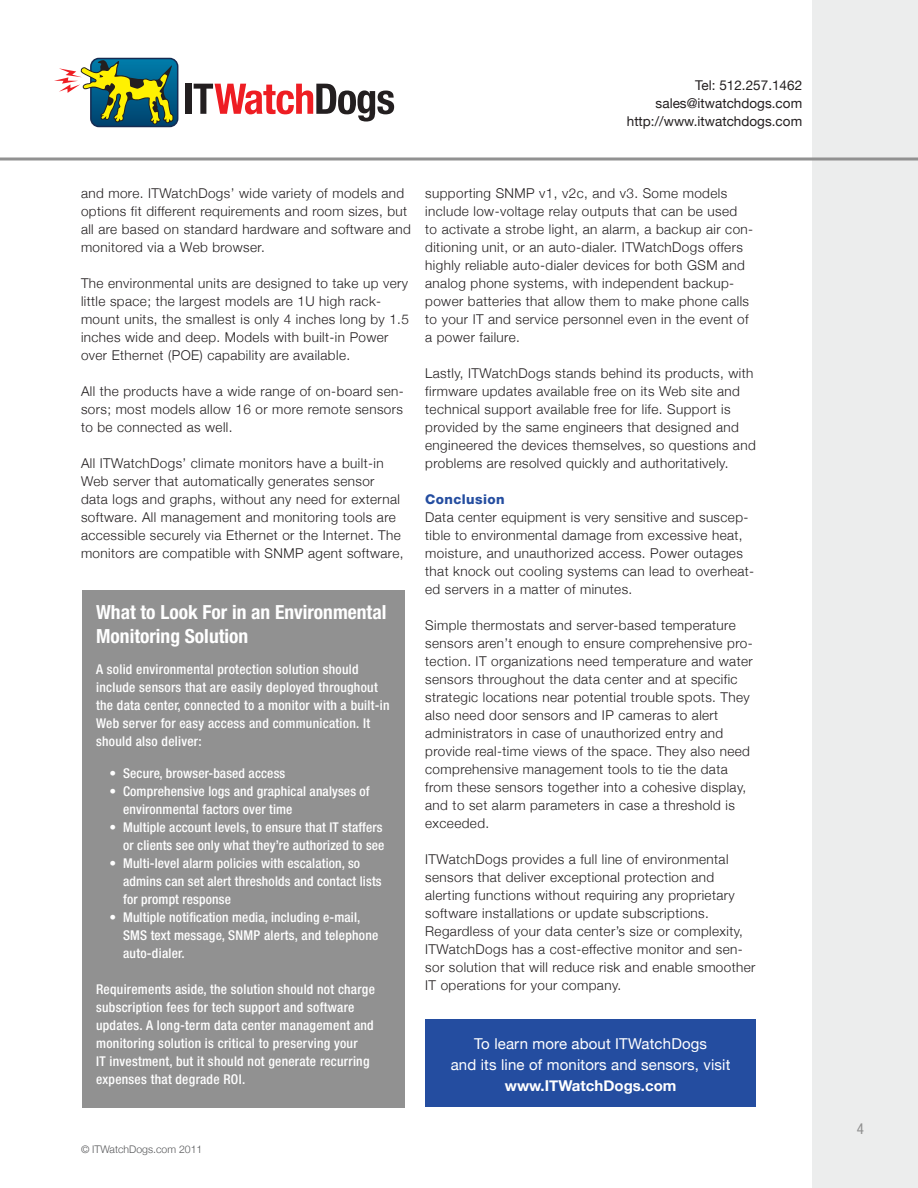
<style>
.page{position:relative;width:918px;height:1188px;background:#fff}
.page>*{position:absolute;margin:0;border:0;box-sizing:border-box;transform-origin:0 0}
.t1{font:700 condensed 19.5px/24px "Helvetica Neue";color:#fff}
.t2{font:15px/21px "Helvetica Neue";letter-spacing:.01em;color:#fff;text-align:center}
.t3{font:condensed 15px "Helvetica Neue";color:#919191}
.t4{font:300 13.5px/18px "Helvetica Neue";letter-spacing:.03em;color:#231f20}
.t5{font:500 condensed 13.5px/18px "Helvetica Neue";letter-spacing:.02em;color:#fff}
.t6{font:13.5px/18px "Helvetica Neue";color:#231f20;text-align:right}
.t7{font:800 13.5px "Helvetica Neue LT Std";letter-spacing:.03em;color:#244da0}
.t8{font:300 10.5px "Helvetica Neue";color:#57585a}
.s1{font-weight:700}
</style>
<div class="page">
<div style="left:812px;top:0;width:106px;height:1188px;background:#eceded"></div>
<hr style="left:0;top:158px;width:918px;height:2px;background:#919191">
<div style="left:186px;top:84px;width:6px;height:30px;background:#231f20"></div>
<svg style="left:194px;top:84px;width:200px;height:38px"></svg>
<div style="left:90px;top:58px;width:88px;height:69px;border:2px solid #152b52;border-radius:8px"></div>
<svg style="left:54px;top:59px;width:124px;height:67px"></svg>
<div style="left:83px;top:590px;width:322px;height:518px;background:#919191"></div>
<div style="left:425px;top:1019px;width:331px;height:88px;background:#244da0"></div>
<p class="t6" style="left:627px;top:76px;width:177px">Tel: 512.257.1462 sales@itwatchdogs.com http://www.itwatchdogs.com</p>
<p class="t4" style="left:81px;top:184px;width:331px">and more. ITWatchDogs’ wide variety of models and options fit different requirements and room sizes, but all are based on standard hardware and software and monitored via a Web browser.</p>
<p class="t4" style="left:81px;top:274px;width:329px">The environmental units are designed to take up very little space; the largest models are 1U high rack&shy;mount units, the smallest is only 4 inches long by 1.5 inches wide and deep. Models with built-in Power over Ethernet (POE) capability are available.</p>
<p class="t4" style="left:81px;top:382px;width:324px;text-align:justify">All the products have a wide range of on-board sen&shy;sors; most models allow 16 or more remote sensors to be connected as well.</p>
<p class="t4" style="left:81px;top:454px;width:324px">All ITWatchDogs’ climate monitors have a built-in Web server that automatically generates sensor data logs and graphs, without any need for external software. All management and monitoring tools are accessible securely via Ethernet or the Internet. The monitors are compatible with SNMP agent software,</p>
<p class="t1" style="left:96px;top:600px;width:292px">What to Look For in an Environmental<br>Monitoring Solution</p>
<p class="t5" style="left:96px;top:660px;width:295px">A solid environmental protection solution should include sensors that are easily deployed throughout the data center, connected to a monitor with a built-in Web server for easy access and communication. It should also deliver:</p>
<p class="t5" style="left:110px;top:764px;width:177px">• Secure, browser-based access</p>
<p class="t5" style="left:123px;top:782px;width:248px;text-indent:-14px">• Comprehensive logs and graphical analyses of environmental factors over time</p>
<p class="t5" style="left:110px;top:818px;width:276px;text-align:right">• Multiple account levels, to ensure that IT staffers or clients see only what they’re authorized to see</p>
<p class="t5" style="left:123px;top:854px;width:260px;text-indent:-14px">• Multi-level alarm policies with escalation, so admins can set alert thresholds and contact lists for prompt response</p>
<p class="t5" style="left:123px;top:908px;width:257px;text-indent:-14px">• Multiple notification media, including e-mail,<br>SMS text message, SNMP alerts, and telephone auto-dialer.</p>
<p class="t5" style="left:96px;top:980px;width:280px">Requirements aside, the solution should not charge subscription fees for tech support and software updates. A long-term data center management and monitoring solution is critical to preserving your<br>IT investment, but it should not generate recurring expenses that degrade ROI.</p>
<p class="t4" style="left:425px;top:184px;width:329px">supporting SNMP v1, v2c, and v3. Some models include low-voltage relay outputs that can be used<br>to activate a strobe light, an alarm, a backup air con&shy;ditioning unit, or an auto-dialer. ITWatchDogs offers highly reliable auto-dialer devices for both GSM and analog phone systems, with independent backup&shy;power batteries that allow them to make phone calls to your IT and service personnel even in the event of a power failure.</p>
<p class="t4" style="left:425px;top:364px;width:332px">Lastly, ITWatchDogs stands behind its products, with firmware updates available free on its Web site and technical support available free for life. Support is provided by the same engineers that designed and engineered the devices themselves, so questions and problems are resolved quickly and authoritatively.</p>
<p class="t7" style="left:425px;top:491px;width:81px">Conclusion</p>
<p class="t4" style="left:425px;top:508px;width:330px">Data center equipment is very sensitive and suscep&shy;tible to environmental damage from excessive heat, moisture, and unauthorized access. Power outages that knock out cooling systems can lead to overheat&shy;ed servers in a matter of minutes.</p>
<p class="t4" style="left:425px;top:616px;width:329px">Simple thermostats and server-based temperature sensors aren’t enough to ensure comprehensive pro&shy;tection. IT organizations need temperature and water sensors throughout the data center and at specific strategic locations near potential trouble spots. They also need door sensors and IP cameras to alert administrators in case of unauthorized entry and provide real-time views of the space. They also need comprehensive management tools to tie the data from these sensors together into a cohesive display, and to set alarm parameters in case a threshold is exceeded.</p>
<p class="t4" style="left:425px;top:850px;width:332px">ITWatchDogs provides a full line of environmental sensors that deliver exceptional protection and alerting functions without requiring any proprietary software installations or update subscriptions.<br>Regardless of your data center’s size or complexity, ITWatchDogs has a cost-effective monitor and sen&shy;sor solution that will reduce risk and enable smoother IT operations for your company.</p>
<p class="t2" style="left:451px;top:1033px;width:281px">To learn more about ITWatchDogs<br>and its line of monitors and sensors, visit <span class="s1">www.ITWatchDogs.com</span></p>
<p class="t8" style="left:81px;top:1142px;width:123px">© ITWatchDogs.com 2011</p>
<p class="t3" style="left:857px;top:1120px;width:9px">4</p>
</div>
